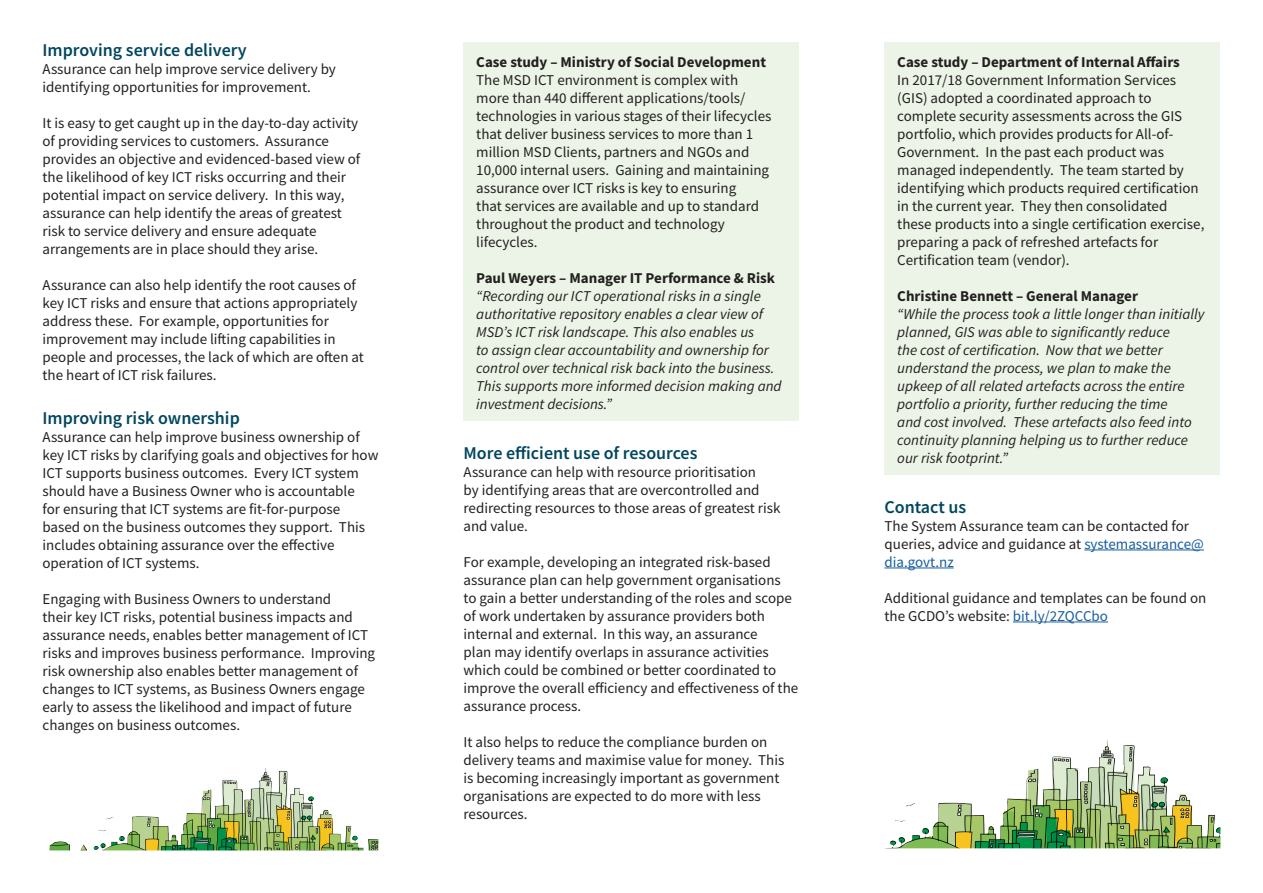
<style>
.page{position:relative;width:1263px;height:893px;background:#fff}
.page>*{position:absolute;margin:0;border:0;box-sizing:border-box;transform-origin:0 0}
.t1{font:600 18px "Source Sans Pro";color:#00465f}
.Text{font:15px/18px "Source Sans Pro";color:#231f20}
.Text-2{font:italic 15px/18px "Source Sans Pro";color:#231f20}
.t2{font:700 15px "Source Sans Pro";color:#231f20}
.s1{color:#175d9e}
</style>
<div class="page">
<div style="left:463px;top:43px;width:336px;height:378px;background:#ebf4e6"></div>
<hr style="left:1084px;top:550px;width:120px;height:1px;background:#175d9e">
<hr style="left:884px;top:568px;width:70px;height:1px;background:#175d9e">
<hr style="left:1013px;top:622px;width:95px;height:1px;background:#175d9e">
<div style="left:884px;top:43px;width:336px;height:432px;background:#ebf4e6"></div>
<img style="left:100px;top:768px;width:263px;height:82px">
<img style="left:890px;top:740px;width:330px;height:108px">
<h2 class="t1" style="left:43px;top:38px;width:206px">Improving service delivery</h2>
<p class="Text" style="left:43px;top:60px;width:295px">Assurance can help improve service delivery by identifying opportunities for improvement.</p>
<p class="Text" style="left:43px;top:114px;width:319px">It is easy to get caught up in the day-to-day activity of providing services to customers. Assurance provides an objective and evidenced-based view of the likelihood of key ICT risks occurring and their potential impact on service delivery. In this way, assurance can help identify the areas of greatest risk to service delivery and ensure adequate arrangements are in place should they arise.</p>
<p class="Text" style="left:43px;top:276px;width:323px">Assurance can also help identify the root causes of key ICT risks and ensure that actions appropriately address these. For example, opportunities for improvement may include lifting capabilities in people and processes, the lack of which are often at the heart of ICT risk failures.</p>
<h2 class="t1" style="left:43px;top:406px;width:199px">Improving risk ownership</h2>
<p class="Text" style="left:43px;top:427px;width:337px">Assurance can help improve business ownership of key ICT risks by clarifying goals and objectives for how ICT supports business outcomes. Every ICT system should have a Business Owner who is accountable<br>for ensuring that ICT systems are fit-for-purpose based on the business outcomes they support. This includes obtaining assurance over the effective operation of ICT systems.</p>
<p class="Text" style="left:43px;top:589px;width:334px">Engaging with Business Owners to understand<br>their key ICT risks, potential business impacts and assurance needs, enables better management of ICT risks and improves business performance. Improving risk ownership also enables better management of changes to ICT systems, as Business Owners engage early to assess the likelihood and impact of future changes on business outcomes.</p>
<h3 class="t2" style="left:476px;top:51px;width:291px">Case study – Ministry of Social Development</h3>
<p class="Text" style="left:476px;top:70px;width:297px">The MSD ICT environment is complex with more than 440 different applications/tools/ technologies in various stages of their lifecycles that deliver business services to more than 1 million MSD Clients, partners and NGOs and 10,000 internal users. Gaining and maintaining assurance over ICT risks is key to ensuring<br>that services are available and up to standard throughout the product and technology lifecycles.</p>
<h3 class="t2" style="left:476px;top:267px;width:300px">Paul Weyers – Manager IT Performance &amp; Risk</h3>
<p class="Text-2" style="left:476px;top:286px;width:307px">“Recording our ICT operational risks in a single authoritative repository enables a clear view of MSD’s ICT risk landscape. This also enables us<br>to assign clear accountability and ownership for control over technical risk back into the business.<br>This supports more informed decision making and investment decisions.”</p>
<h2 class="t1" style="left:463px;top:441px;width:235px">More efficient use of resources</h2>
<p class="Text" style="left:463px;top:463px;width:319px">Assurance can help with resource prioritisation<br>by identifying areas that are overcontrolled and redirecting resources to those areas of greatest risk and value.</p>
<p class="Text" style="left:463px;top:553px;width:336px">For example, developing an integrated risk-based assurance plan can help government organisations<br>to gain a better understanding of the roles and scope of work undertaken by assurance providers both internal and external. In this way, an assurance<br>plan may identify overlaps in assurance activities which could be combined or better coordinated to improve the overall efficiency and effectiveness of the assurance process.</p>
<p class="Text" style="left:463px;top:733px;width:322px">It also helps to reduce the compliance burden on delivery teams and maximise value for money. This is becoming increasingly important as government organisations are expected to do more with less resources.</p>
<h3 class="t2" style="left:897px;top:51px;width:284px">Case study – Department of Internal Affairs</h3>
<p class="Text" style="left:897px;top:70px;width:309px">In 2017/18 Government Information Services (GIS) adopted a coordinated approach to complete security assessments across the GIS portfolio, which provides products for All-of-Government. In the past each product was managed independently. The team started by identifying which products required certification in the current year. They then consolidated these products into a single certification exercise, preparing a pack of refreshed artefacts for Certification team (vendor).</p>
<h3 class="t2" style="left:897px;top:285px;width:242px">Christine Bennett – General Manager</h3>
<p class="Text-2" style="left:897px;top:304px;width:309px">“While the process took a little longer than initially planned, GIS was able to significantly reduce<br>the cost of certification. Now that we better understand the process, we plan to make the upkeep of all related artefacts across the entire portfolio a priority, further reducing the time<br>and cost involved. These artefacts also feed into continuity planning helping us to further reduce our risk footprint.”</p>
<h2 class="t1" style="left:884px;top:495px;width:83px">Contact us</h2>
<p class="Text" style="left:884px;top:517px;width:321px">The System Assurance team can be contacted for queries, advice and guidance at <span class="s1">systemassurance@ dia.govt.nz</span></p>
<p class="Text" style="left:884px;top:589px;width:323px">Additional guidance and templates can be found on the GCDO’s website: <span class="s1">bit.ly/2ZQCCbo</span></p>
</div>
